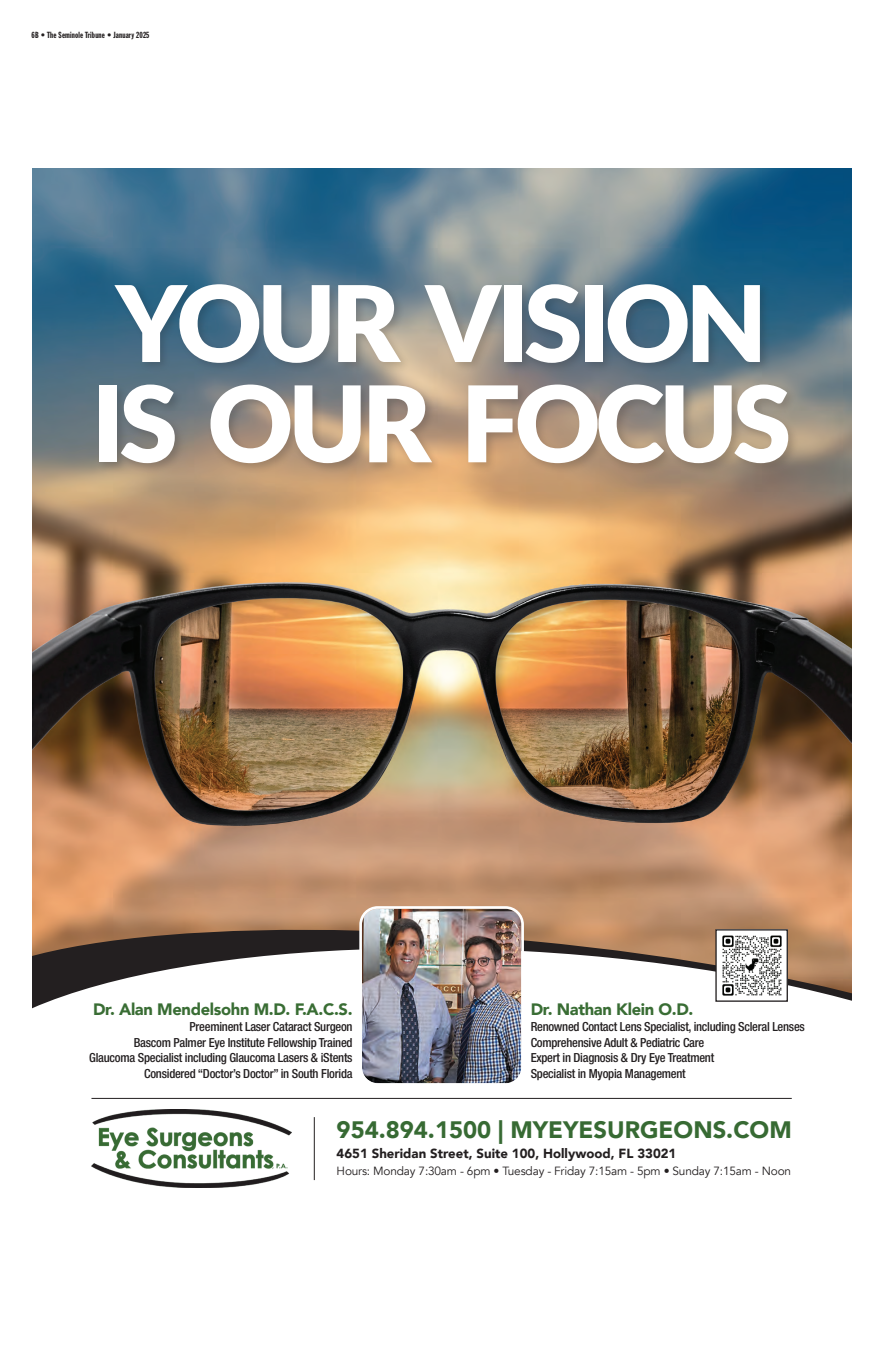
<style>
.page{position:relative;width:882px;height:1371px;background:#fff}
.page>*{position:absolute;margin:0;border:0;box-sizing:border-box;transform-origin:0 0}
.t1{font:900 105.52px/100.3px "Lato";letter-spacing:-.05em;color:#fff}
.t2{font:900 23.71px "Avenir";color:#376a33}
.t3{font:900 16.45px "Avenir";letter-spacing:-.02em;color:#396d34}
.t4{font:900 13.21px "Avenir";color:#231f20}
.t5{font:500 condensed 12.51px/15.8px "Helvetica Neue LT Std";letter-spacing:-.02em;color:#231f20;text-align:right}
.t6{font:11.9px "Avenir";letter-spacing:-.015em;color:#231f20}
.t7{font:8.75px "Franklin Gothic Std Extra Cond";letter-spacing:.02em;color:#231f20}
</style>
<div class="page">
<img style="left:32px;top:169px;width:819px;height:742px">
<svg style="left:32px;top:911px;width:819px;height:22px;background:#bc8a63"></svg>
<svg style="left:32px;top:933px;width:819px;height:255px"></svg>
<img style="left:91px;top:1109px;width:201px;height:78px">
<hr style="left:91px;top:1097px;width:701px;height:1px;background:#231f20">
<hr style="left:314px;top:1117px;width:1px;height:62px;background:#231f20">
<div style="left:96px;top:281px;width:703px;height:194px;background:#231f20;opacity:.2"></div>
<img style="left:362px;top:908px;width:159px;height:175px">
<div style="left:359px;top:906px;width:165px;height:179px;border:3px solid #fff;border-radius:17px"></div>
<img style="left:717px;top:931px;width:69px;height:68px">
<div style="left:715px;top:929px;width:73px;height:72px;border:1px solid #231f20"></div>
<p class="t7" style="left:32px;top:30px;width:119px">6B • The Seminole Tribune • January 2025</p>
<h1 class="t1" style="left:92px;top:269px;width:701px">YOUR VISION<br>IS OUR FOCUS</h1>
<h3 class="t3" style="left:93px;top:995px;width:261px">Dr. Alan Mendelsohn M.D. F.A.C.S.</h3>
<p class="t5" style="left:89px;top:1018px;width:265px">Preeminent Laser Cataract Surgeon<br>Bascom Palmer Eye Institute Fellowship Trained Glaucoma Specialist including Glaucoma Lasers &amp; iStents Considered “Doctor’s Doctor” in South Florida</p>
<h3 class="t3" style="left:531px;top:995px;width:164px">Dr. Nathan Klein O.D.</h3>
<p class="t5" style="left:531px;top:1018px;width:276px;text-align:left">Renowned Contact Lens Specialist, including Scleral Lenses Comprehensive Adult &amp; Pediatric Care<br>Expert in Diagnosis &amp; Dry Eye Treatment<br>Specialist in Myopia Management</p>
<h2 class="t2" style="left:337px;top:1109px;width:457px">954.894.1500 | MYEYESURGEONS.COM</h2>
<p class="t4" style="left:337px;top:1141px;width:341px">4651 Sheridan Street, Suite 100, Hollywood, FL 33021</p>
<p class="t6" style="left:337px;top:1163px;width:456px">Hours: Monday 7:30am - 6pm • Tuesday - Friday 7:15am - 5pm • Sunday 7:15am - Noon</p>
</div>
